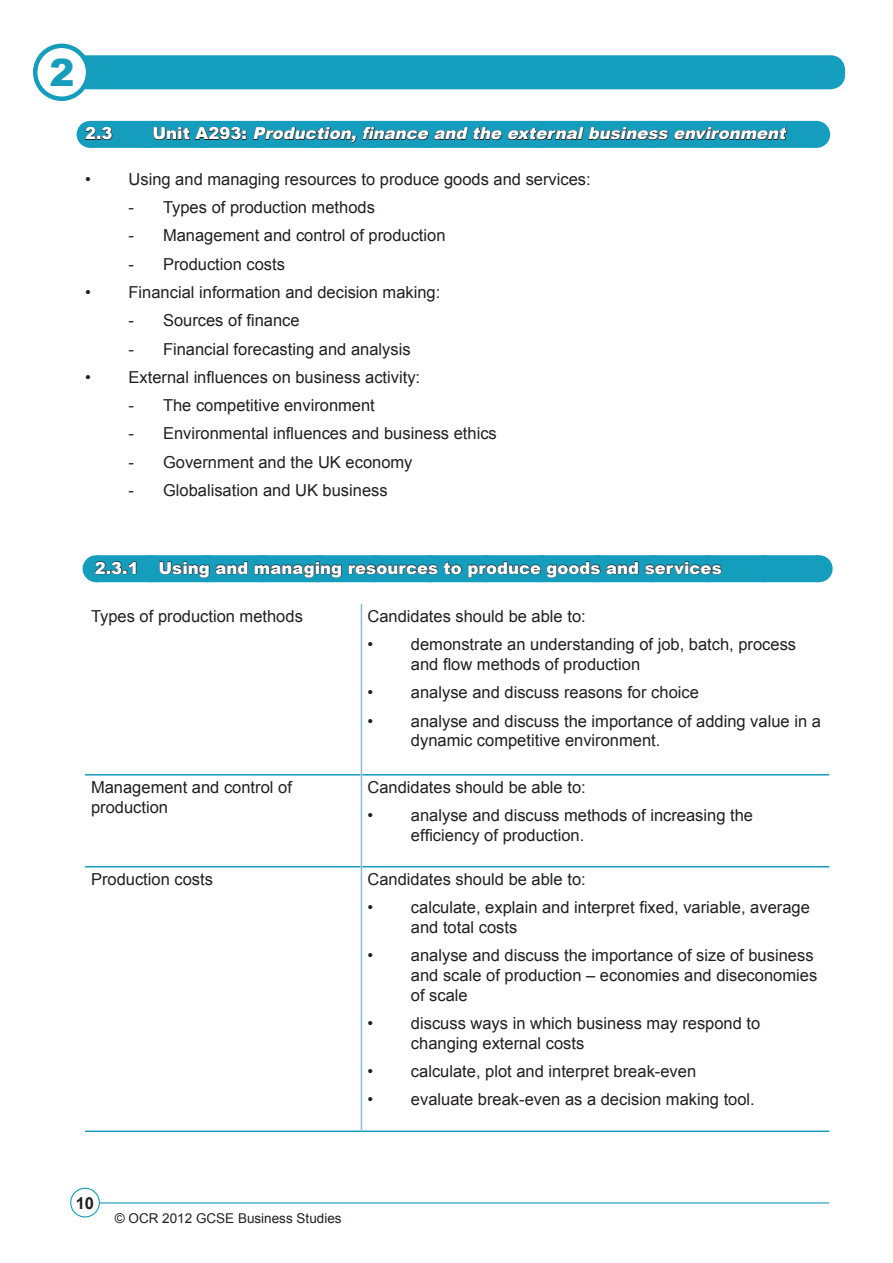
<style>
.page{position:relative;width:893px;height:1263px;background:#fff}
.page>*{position:absolute;margin:0;border:0;box-sizing:border-box;transform-origin:0 0}
.Body_Text{font:900 37.5px "Arial";color:#159dbe}
.Bullet_1{font:16.5px/19.8px "Arial";color:#231f20}
.Bullet_2{font:16.5px "Arial";color:#231f20}
.Body_Text-2{font:16.5px/19.8px "Arial";color:#231f20}
.Heading_2{font:italic 900 16.5px "Arial";color:#fff}
.Heading_3{font:900 16.5px "Arial";color:#fff}
.Heading_2-2{font:900 16.5px "Arial";color:#fff}
.t1{font:700 16.5px "Arial";color:#231f20}
.t2{font:13.5px "Arial";color:#231f20}
.s1{font-style:normal}
</style>
<div class="page">
<div style="left:63px;top:55px;width:782px;height:34px;background:#159dbe;border-radius:15px"></div>
<div style="left:35px;top:46px;width:53px;height:53px;background:#fff;border-radius:50%"></div>
<div style="left:33px;top:44px;width:57px;height:57px;border:4px solid #159dbe;border-radius:50%"></div>
<hr style="left:99px;top:1202px;width:730px;height:1px;background:#159dbe">
<div style="left:70px;top:1188px;width:30px;height:29px;border:1px solid #159dbe;border-radius:50%"></div>
<div style="left:90px;top:121px;width:726px;height:27px;background:#159dbe"></div>
<svg style="left:816px;top:121px;width:1px;height:27px"></svg>
<svg style="left:85px;top:121px;width:28px;height:27px"></svg>
<svg style="left:149px;top:126px;width:639px;height:22px"></svg>
<hr style="left:85px;top:774px;width:276px;height:1px;background:#159dbe">
<hr style="left:362px;top:774px;width:467px;height:1px;background:#159dbe">
<hr style="left:85px;top:866px;width:276px;height:1px;background:#159dbe">
<hr style="left:362px;top:866px;width:467px;height:1px;background:#159dbe">
<hr style="left:85px;top:1130px;width:276px;height:2px;background:#159dbe">
<hr style="left:361px;top:1130px;width:468px;height:2px;background:#159dbe">
<hr style="left:361px;top:604px;width:1px;height:171px;background:#84bed5">
<hr style="left:361px;top:775px;width:1px;height:92px;background:#84bed5">
<hr style="left:361px;top:867px;width:1px;height:263px;background:#84bed5">
<div style="left:96px;top:555px;width:722px;height:27px;background:#159dbe"></div>
<svg style="left:818px;top:555px;width:1px;height:27px"></svg>
<svg style="left:94px;top:555px;width:43px;height:27px"></svg>
<svg style="left:152px;top:555px;width:638px;height:23px"></svg>
<p class="Body_Text" style="left:49px;top:45px;width:27px">2</p>
<p class="Heading_2-2" style="left:85px;top:122px;width:29px">2.3</p>
<p class="Heading_2" style="left:153px;top:122px;width:639px"><span class="s1">U n i t A 2 9 3 :</span> Production,finance and the externalbusiness environment</p>
<p class="Bullet_1" style="left:85px;top:169px;width:507px">• Using and managing resources to produce goods and services:</p>
<p class="Bullet_2" style="left:129px;top:196px;width:248px">- Types of production methods</p>
<p class="Bullet_2" style="left:129px;top:225px;width:318px">- Management and control of production</p>
<p class="Bullet_2" style="left:129px;top:253px;width:158px">- Production costs</p>
<p class="Bullet_1" style="left:85px;top:282px;width:357px">• Financial information and decision making:</p>
<p class="Bullet_2" style="left:129px;top:310px;width:173px">- Sources of finance</p>
<p class="Bullet_2" style="left:129px;top:338px;width:284px">- Financial forecasting and analysis</p>
<p class="Bullet_1" style="left:85px;top:367px;width:337px">• External influences on business activity:</p>
<p class="Bullet_2" style="left:129px;top:395px;width:248px">- The competitive environment</p>
<p class="Bullet_2" style="left:129px;top:423px;width:370px">- Environmental influences and business ethics</p>
<p class="Bullet_2" style="left:129px;top:451px;width:285px">- Government and the UK economy</p>
<p class="Bullet_2" style="left:129px;top:479px;width:261px">- Globalisation and UK business</p>
<p class="Heading_3" style="left:95px;top:556px;width:628px">2.3.1 Using and managing resources to produce goods and services</p>
<p class="Body_Text-2" style="left:91px;top:606px;width:213px">Types of production methods</p>
<p class="Body_Text-2" style="left:367px;top:606px;width:220px">Candidates should be able to:</p>
<p class="Bullet_1" style="left:411px;top:635px;width:387px;text-indent:-44px">• demonstrate an understanding of job, batch, process and flow methods of production</p>
<p class="Bullet_1" style="left:367px;top:683px;width:333px">• analyse and discuss reasons for choice</p>
<p class="Bullet_1" style="left:411px;top:711px;width:411px;text-indent:-44px">• analyse and discuss the importance of adding value in a dynamic competitive environment.</p>
<p class="Body_Text-2" style="left:91px;top:777px;width:202px">Management and control of production</p>
<p class="Body_Text-2" style="left:367px;top:777px;width:220px">Candidates should be able to:</p>
<p class="Bullet_1" style="left:411px;top:805px;width:344px;text-indent:-44px">• analyse and discuss methods of increasing the efficiency of production.</p>
<p class="Body_Text-2" style="left:91px;top:869px;width:123px">Production costs</p>
<p class="Body_Text-2" style="left:367px;top:869px;width:220px">Candidates should be able to:</p>
<p class="Bullet_1" style="left:411px;top:897px;width:400px;text-indent:-44px">• calculate, explain and interpret fixed, variable, average and total costs</p>
<p class="Bullet_1" style="left:411px;top:946px;width:408px;text-indent:-44px">• analyse and discuss the importance of size of business and scale of production – economies and diseconomies of scale</p>
<p class="Bullet_1" style="left:411px;top:1013px;width:351px;text-indent:-44px">• discuss ways in which business may respond to changing external costs</p>
<p class="Bullet_1" style="left:367px;top:1062px;width:330px">• calculate, plot and interpret break-even</p>
<p class="Bullet_1" style="left:367px;top:1090px;width:389px">• evaluate break-even as a decision making tool.</p>
<p class="t1" style="left:76px;top:1192px;width:20px">10</p>
<p class="t2" style="left:115px;top:1209px;width:228px">© OCR 2012 GCSE Business Studies</p>
</div>
